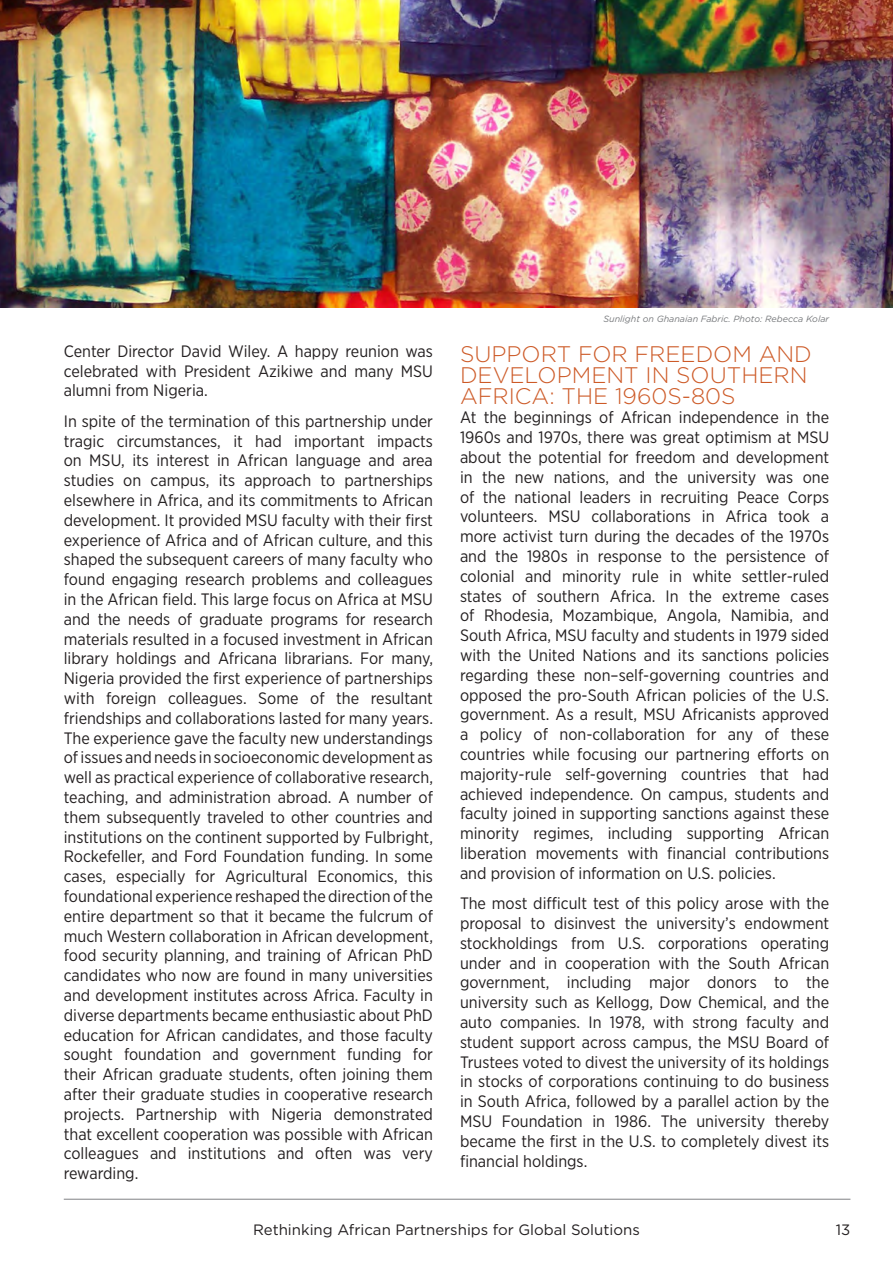
<style>
.page{position:relative;width:893px;height:1263px;background:#fff}
.page>*{position:absolute;margin:0;border:0;box-sizing:border-box;transform-origin:0 0}
.t1{font:300 22.5px/21px "Gotham";color:#cd5a27}
.t2{font:16.5px/19.8px "Gotham Narrow";color:#231f20;text-align:justify}
.t3{font:15px "Gotham";color:#231f20}
.t4{font:italic 9px "Gotham";color:#76787b}
</style>
<div class="page">
<hr style="left:64px;top:1199px;width:786px;height:1px;background:#808285">
<img style="left:0;top:0;width:893px;height:307px">
<p class="t2" style="left:64px;top:341px;width:371px">Center Director David Wiley. A happy reunion was celebrated with President Azikiwe and many MSU alumni from Nigeria.</p>
<p class="t2" style="left:64px;top:411px;width:371px">In spite of the termination of this partnership under tragic circumstances, it had important impacts on MSU, its interest in African language and area studies on campus, its approach to partnerships elsewhere in Africa, and its commitments to African development. It provided MSU faculty with their first experience of Africa and of African culture, and this shaped the subsequent careers of many faculty who found engaging research problems and colleagues in the African field. This large focus on Africa at MSU and the needs of graduate programs for research materials resulted in a focused investment in African library holdings and Africana librarians. For many, Nigeria provided the first experience of partnerships with foreign colleagues. Some of the resultant friendships and collaborations lasted for many years.<br>The experience gave the faculty new understandings of issues and needs in socioeconomic development as well as practical experience of collaborative research, teaching, and administration abroad. A number of them subsequently traveled to other countries and institutions on the continent supported by Fulbright, Rockefeller, and Ford Foundation funding. In some cases, especially for Agricultural Economics, this foundational experience reshaped the direction of the entire department so that it became the fulcrum of much Western collaboration in African development, food security planning, and training of African PhD candidates who now are found in many universities and development institutes across Africa. Faculty in diverse departments became enthusiastic about PhD education for African candidates, and those faculty sought foundation and government funding for their African graduate students, often joining them after their graduate studies in cooperative research projects. Partnership with Nigeria demonstrated that excellent cooperation was possible with African colleagues and institutions and often was very rewarding.</p>
<p class="t4" style="left:603px;top:314px;width:227px">Sunlight on Ghanaian Fabric. Photo: Rebecca Kolar</p>
<h1 class="t1" style="left:460px;top:343px;width:353px">SUPPORT FOR FREEDOM AND<br>DEVELOPMENT IN SOUTHERN<br>AFRICA: THE 1960S-80S</h1>
<p class="t2" style="left:460px;top:407px;width:371px">At the beginnings of African independence in the 1960s and 1970s, there was great optimism at MSU about the potential for freedom and development in the new nations, and the university was one of the national leaders in recruiting Peace Corps volunteers. MSU collaborations in Africa took a more activist turn during the decades of the 1970s and the 1980s in response to the persistence of colonial and minority rule in white settler-ruled states of southern Africa. In the extreme cases of Rhodesia, Mozambique, Angola, Namibia, and South Africa, MSU faculty and students in 1979 sided with the United Nations and its sanctions policies regarding these non–self-governing countries and opposed the pro-South African policies of the U.S. government. As a result, MSU Africanists approved a policy of non-collaboration for any of these countries while focusing our partnering efforts on majority-rule self-governing countries that had achieved independence. On campus, students and faculty joined in supporting sanctions against these minority regimes, including supporting African liberation movements with financial contributions and provision of information on U.S. policies.</p>
<p class="t2" style="left:460px;top:893px;width:371px">The most difficult test of this policy arose with the proposal to disinvest the university’s endowment stockholdings from U.S. corporations operating under and in cooperation with the South African government, including major donors to the university such as Kellogg, Dow Chemical, and the auto companies. In 1978, with strong faculty and student support across campus, the MSU Board of Trustees voted to divest the university of its holdings in stocks of corporations continuing to do business in South Africa, followed by a parallel action by the MSU Foundation in 1986. The university thereby became the first in the U.S. to completely divest its financial holdings.</p>
<p class="t3" style="left:253px;top:1220px;width:388px">Rethinking African Partnerships for Global Solutions</p>
<p class="t3" style="left:836px;top:1220px;width:16px">13</p>
</div>
